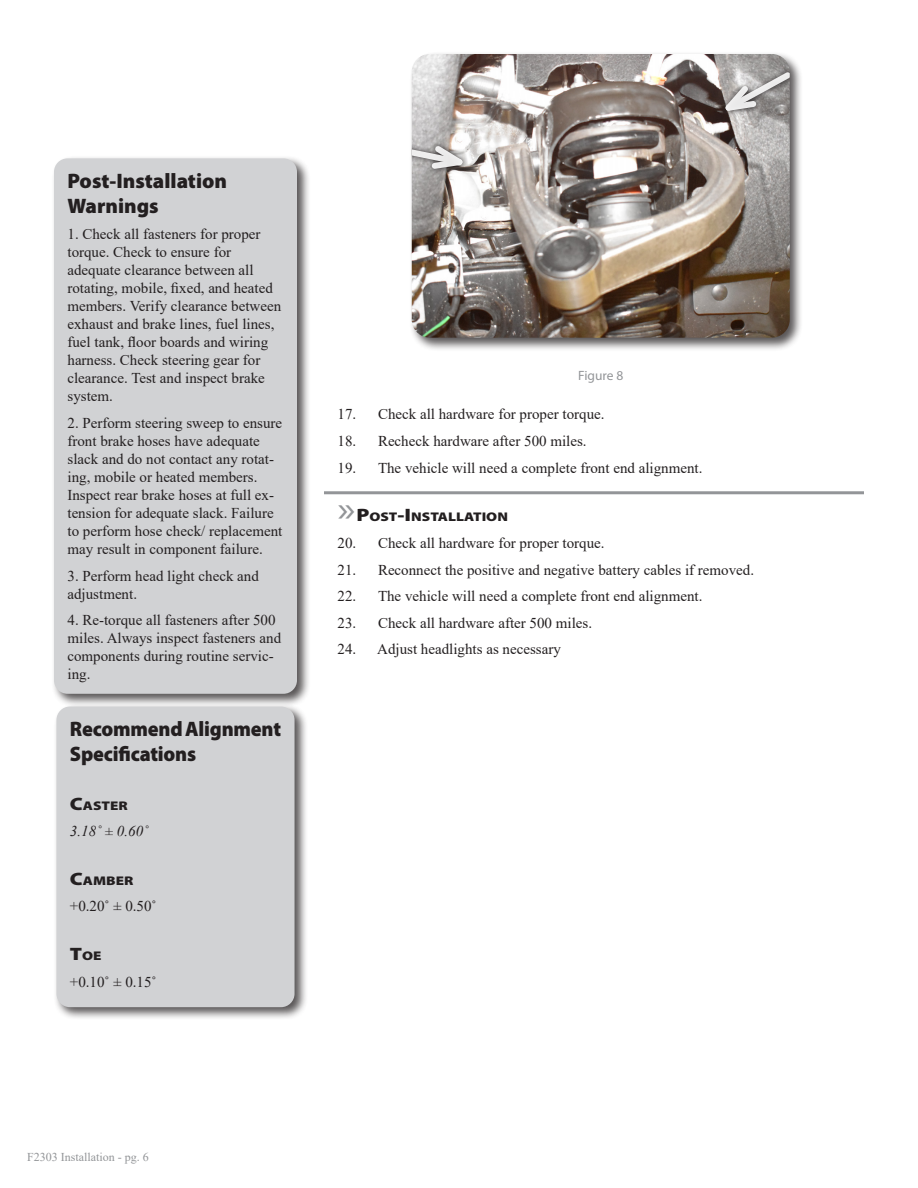
<style>
.page{position:relative;width:918px;height:1188px;background:#fff}
.page>*{position:absolute;margin:0;border:0;box-sizing:border-box;transform-origin:0 0}
.Headline{font:900 21px/25.2px "Myriad Pro";letter-spacing:-.01em;color:#231f20;scale:.96 1}
.Headline-2{font:900 21px/25.2px "Myriad Pro";letter-spacing:-.01em;color:#231f20}
.Body_text{font:15px/18px "Times New Roman";color:#231f20}
.Body_text-2{font:italic 15px "Times New Roman";color:#231f20}
.Inline_Photos{font:13.5px "Myriad Pro";color:#939598}
.Subhead-noline{font:900 12.6px "Myriad Pro";color:#231f20;scale:1.2 1}
.t1{font:12px "Times New Roman";color:#939598}
.s1{font-size:18px}
.s2{font-weight:400;font-size:36px;color:#939598}
</style>
<div class="page">
<hr style="left:324px;top:491px;width:540px;height:3px;background:#939598">
<div style="left:409px;top:51px;width:395px;height:300px;background:#231f20;opacity:.75"></div>
<img style="left:412px;top:54px;width:378px;height:284px">
<div style="left:412px;top:140px;width:57px;height:35px;background:#231f20;opacity:.9"></div>
<svg style="left:412px;top:141px;width:65px;height:32px;background:#c0bebd"></svg>
<div style="left:720px;top:67px;width:70px;height:50px;background:#231f20;opacity:.9"></div>
<svg style="left:713px;top:67px;width:77px;height:49px;background:#a6a3a2"></svg>
<div style="left:51px;top:156px;width:260px;height:551px;background:#231f20;opacity:.75"></div>
<div style="left:54px;top:158px;width:243px;height:536px;background:#d1d2d4;border-radius:14px"></div>
<div style="left:54px;top:704px;width:254px;height:317px;background:#231f20;opacity:.75"></div>
<div style="left:56px;top:707px;width:239px;height:300px;background:#d1d2d4;border-radius:14px"></div>
<p class="Headline-2" style="left:68px;top:168px;width:161px">Post-Installation<br>Warnings</p>
<p class="Body_text" style="left:68px;top:225px;width:215px">1. Check all fasteners for proper torque. Check to ensure for adequate clearance between all rotating, mobile, fixed, and heated members. Verify clearance between exhaust and brake lines, fuel lines, fuel tank, floor boards and wiring harness. Check steering gear for clearance. Test and inspect brake system.</p>
<p class="Body_text" style="left:68px;top:414px;width:216px">2. Perform steering sweep to ensure front brake hoses have adequate slack and do not contact any rotat&shy;ing, mobile or heated members.<br>Inspect rear brake hoses at full ex&shy;tension for adequate slack. Failure to perform hose check/ replacement may result in component failure.</p>
<p class="Body_text" style="left:68px;top:566px;width:193px">3. Perform head light check and adjustment.</p>
<p class="Body_text" style="left:68px;top:611px;width:215px">4. Re-torque all fasteners after 500 miles. Always inspect fasteners and components during routine servic&shy;ing.</p>
<p class="Headline" style="left:70px;top:716px;width:221px">Recommend Alignment<br>Specifications</p>
<p class="Subhead-noline" style="left:70px;top:798px;width:50px"><span class="s1">C</span>ASTER</p>
<p class="Body_text-2" style="left:70px;top:821px;width:80px">3.18˚ ± 0.60˚</p>
<p class="Subhead-noline" style="left:70px;top:873px;width:54px"><span class="s1">C</span>AMBER</p>
<p class="Body_text" style="left:70px;top:897px;width:88px">+0.20˚ ± 0.50˚</p>
<p class="Subhead-noline" style="left:70px;top:949px;width:28px"><span class="s1">T</span>OE</p>
<p class="Body_text" style="left:70px;top:972px;width:88px">+0.10˚ ± 0.15˚</p>
<p class="Inline_Photos" style="left:578px;top:367px;width:47px">Figure 8</p>
<p class="Body_text" style="left:338px;top:405px;width:269px">17. Check all hardware for proper torque.</p>
<p class="Body_text" style="left:338px;top:432px;width:251px">18. Recheck hardware after 500 miles.</p>
<p class="Body_text" style="left:338px;top:458px;width:367px">19. The vehicle will need a complete front end alignment.</p>
<p class="Subhead-noline" style="left:338px;top:510px;width:144px"><span class="s2">»</span><span class="s1">P</span>OST<span class="s1">-I</span> NSTALLATION</p>
<p class="Body_text" style="left:338px;top:533px;width:269px">20. Check all hardware for proper torque.</p>
<p class="Body_text" style="left:338px;top:560px;width:418px">21. Reconnect the positive and negative battery cables if removed.</p>
<p class="Body_text" style="left:338px;top:587px;width:367px">22. The vehicle will need a complete front end alignment.</p>
<p class="Body_text" style="left:338px;top:613px;width:256px">23. Check all hardware after 500 miles.</p>
<p class="Body_text" style="left:338px;top:640px;width:225px">24. Adjust headlights as necessary</p>
<p class="t1" style="left:27px;top:1149px;width:123px">F2303 Installation - pg. 6</p>
</div>
